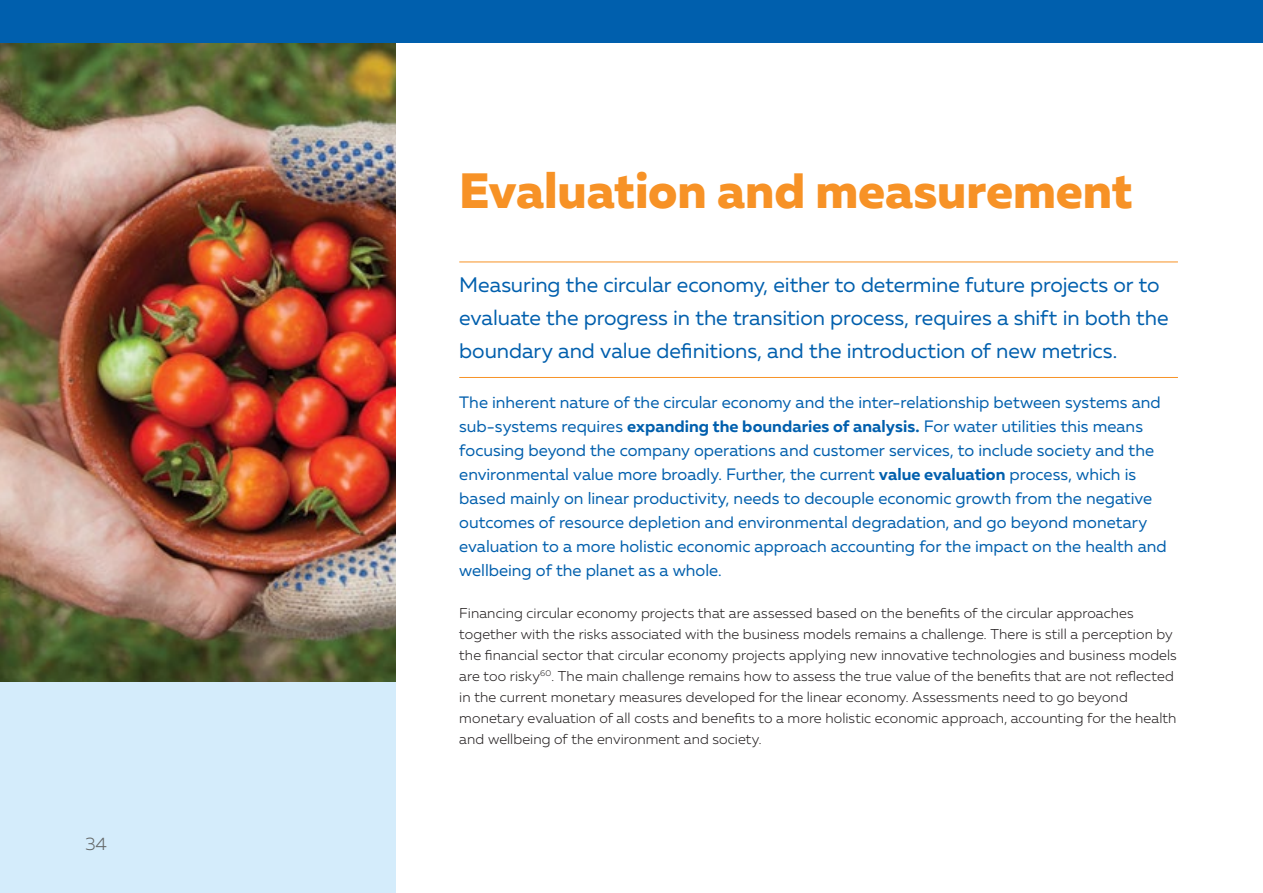
<style>
.page{position:relative;width:1263px;height:893px;background:#fff}
.page>*{position:absolute;margin:0;border:0;box-sizing:border-box;transform-origin:0 0}
.t1{font:800 49.5px "Muller";color:#f79226}
.t2{font:21px/33px "Muller";letter-spacing:-.005em;color:#005fad}
.t3{font:300 18px "Muller";color:#656868}
.t4{font:16.5px/24px "Muller";color:#005fad}
.t5{font:300 14.25px/21px "Muller";letter-spacing:.005em;color:#231f20}
.s1{font-weight:700}
</style>
<div class="page">
<img style="left:0;top:43px;width:395px;height:639px">
<div style="left:0;top:682px;width:395px;height:211px;background:#d4ecfb"></div>
<div style="left:0;top:0;width:1263px;height:43px;background:#005fad"></div>
<hr style="left:459px;top:262px;width:719px;height:1px;background:#f79226">
<hr style="left:459px;top:377px;width:719px;height:1px;background:#f79226">
<p class="t3" style="left:85px;top:833px;width:24px">34</p>
<h1 class="t1" style="left:459px;top:160px;width:675px">Evaluation and measurement</h1>
<h2 class="t2" style="left:459px;top:268px;width:711px">Measuring the circular economy, either to determine future projects or to evaluate the progress in the transition process, requires a shift in both the boundary and value definitions, and the introduction of new metrics.</h2>
<p class="t4" style="left:459px;top:390px;width:709px">The inherent nature of the circular economy and the inter-relationship between systems and sub-systems requires <span class="s1">expanding the boundaries of analysis.</span> For water utilities this means focusing beyond the company operations and customer services, to include society and the environmental value more broadly. Further, the current <span class="s1">value evaluation</span> process, which is based mainly on linear productivity, needs to decouple economic growth from the negative outcomes of resource depletion and environmental degradation, and go beyond monetary evaluation to a more holistic economic approach accounting for the impact on the health and wellbeing of the planet as a whole.</p>
<p class="t5" style="left:459px;top:602px;width:719px">Financing circular economy projects that are assessed based on the benefits of the circular approaches together with the risks associated with the business models remains a challenge. There is still a perception by the financial sector that circular economy projects applying new innovative technologies and business models are too risky<sup>60</sup>. The main challenge remains how to assess the true value of the benefits that are not reflected in the current monetary measures developed for the linear economy. Assessments need to go beyond monetary evaluation of all costs and benefits to a more holistic economic approach, accounting for the health and wellbeing of the environment and society.</p>
</div>
